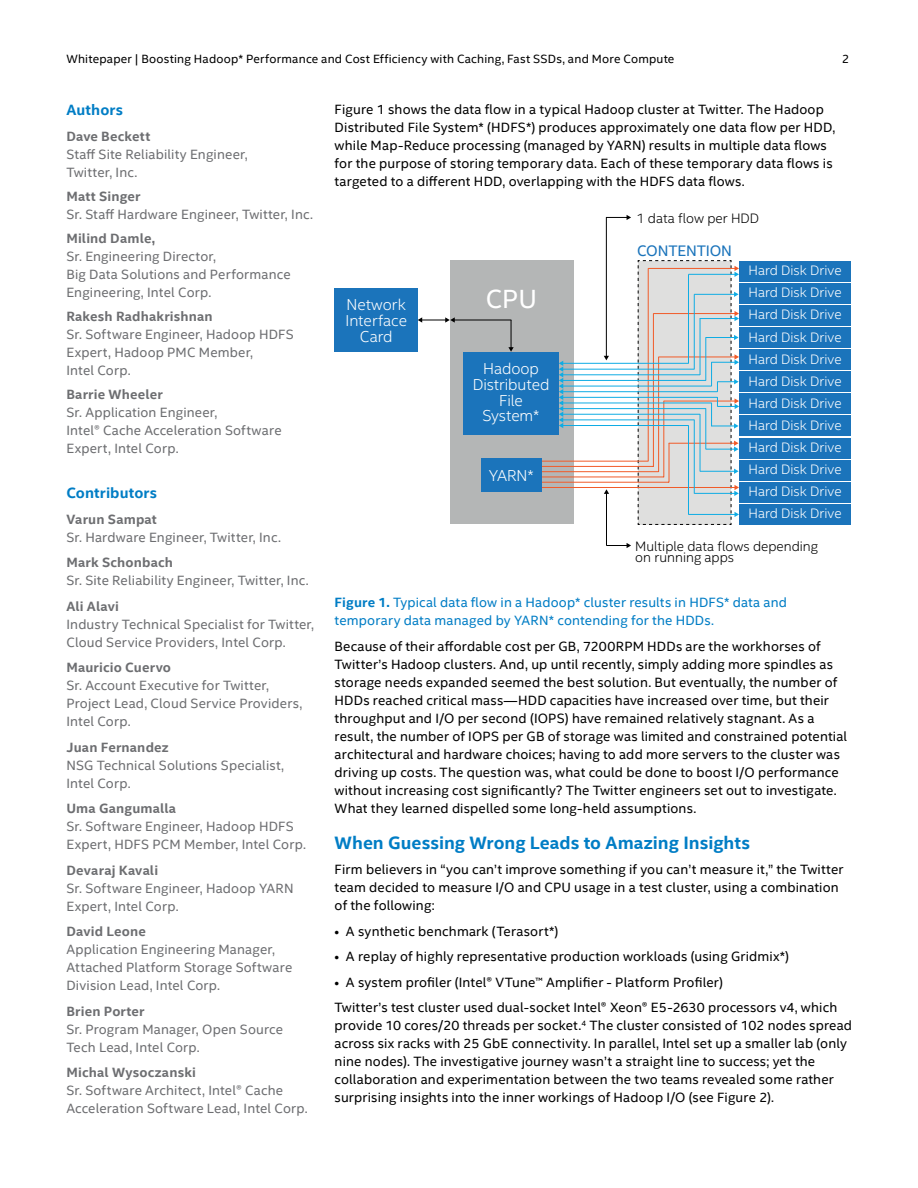
<style>
.page{position:relative;width:918px;height:1188px;background:#fff}
.page>*{position:absolute;margin:0;border:0;box-sizing:border-box;transform-origin:0 0}
.t1{font:26.4px "Intel Clear";color:#fff}
.t2{font:700 18px "Intel Clear";color:#007dc5}
.t3{font:300 15.75px/15.8px "Intel Clear";letter-spacing:-.005em;color:#fff;text-align:center}
.t4{font:15.3px "Intel Clear";letter-spacing:-.01em;color:#1b74bb}
.t5{font:700 15px "Intel Clear";letter-spacing:.01em;color:#007dc5}
.t6{font:300 13.65px/22px "Intel Clear";color:#fff;text-align:justify}
.t7{font:300 13.65px/11.6px "Intel Clear";color:#000}
.t8{font:13.5px/18px "Intel Clear";letter-spacing:.01em;color:#000}
.t9{font:13.5px/18px "Intel Clear";letter-spacing:.01em;color:#6d6e71}
.t10{font:700 13.5px "Intel Clear";letter-spacing:.015em;color:#6d6e71}
.t11{font:13.5px/18px "Intel Clear";letter-spacing:.015em;color:#007dc5}
.t12{font:12px "Intel Clear";letter-spacing:.015em;color:#000}
.s1{font-weight:700}
</style>
<div class="page">
<div style="left:450px;top:261px;width:123px;height:263px;background:#b4b6b6"></div>
<div style="left:335px;top:288px;width:83px;height:64px;background:#1b74bb"></div>
<hr style="left:541px;top:466px;width:112px;height:1px;background:#f15b29">
<hr style="left:541px;top:471px;width:118px;height:1px;background:#f15b29">
<hr style="left:541px;top:477px;width:123px;height:1px;background:#f15b29">
<hr style="left:541px;top:482px;width:128px;height:1px;background:#f15b29">
<hr style="left:541px;top:487px;width:194px;height:1px;background:#f15b29">
<hr style="left:541px;top:461px;width:107px;height:1px;background:#f15b29">
<div style="left:481px;top:458px;width:60px;height:34px;background:#1b74bb"></div>
<hr style="left:563px;top:369px;width:131px;height:1px;background:#0face4">
<hr style="left:563px;top:375px;width:137px;height:1px;background:#0face4">
<hr style="left:563px;top:380px;width:143px;height:1px;background:#0face4">
<hr style="left:563px;top:386px;width:148px;height:1px;background:#0face4">
<hr style="left:563px;top:391px;width:154px;height:1px;background:#0face4">
<hr style="left:563px;top:397px;width:154px;height:1px;background:#0face4">
<hr style="left:563px;top:403px;width:149px;height:1px;background:#0face4">
<hr style="left:563px;top:408px;width:143px;height:1px;background:#0face4">
<hr style="left:563px;top:414px;width:137px;height:1px;background:#0face4">
<hr style="left:563px;top:420px;width:131px;height:1px;background:#0face4">
<hr style="left:563px;top:425px;width:125px;height:1px;background:#0face4">
<hr style="left:563px;top:363px;width:125px;height:1px;background:#0face4">
<svg style="left:559px;top:361px;width:4px;height:67px"></svg>
<svg style="left:637px;top:260px;width:102px;height:265px;background:#d6dadb"></svg>
<div style="left:463px;top:352px;width:96px;height:82px;background:#1b74bb"></div>
<div style="left:739px;top:482px;width:111px;height:20px;background:#1b74bb"></div>
<div style="left:739px;top:261px;width:111px;height:20px;background:#1b74bb"></div>
<div style="left:739px;top:504px;width:111px;height:20px;background:#1b74bb"></div>
<div style="left:739px;top:283px;width:111px;height:20px;background:#1b74bb"></div>
<div style="left:739px;top:305px;width:111px;height:20px;background:#1b74bb"></div>
<div style="left:739px;top:328px;width:111px;height:20px;background:#1b74bb"></div>
<div style="left:739px;top:350px;width:111px;height:20px;background:#1b74bb"></div>
<div style="left:739px;top:372px;width:111px;height:20px;background:#1b74bb"></div>
<div style="left:739px;top:394px;width:111px;height:20px;background:#1b74bb"></div>
<div style="left:739px;top:416px;width:111px;height:20px;background:#1b74bb"></div>
<div style="left:739px;top:438px;width:111px;height:20px;background:#1b74bb"></div>
<div style="left:739px;top:460px;width:111px;height:20px;background:#1b74bb"></div>
<hr style="left:454px;top:320px;width:57px;height:1px;background:#000">
<svg style="left:418px;top:317px;width:37px;height:6px"></svg>
<svg style="left:508px;top:320px;width:6px;height:32px"></svg>
<svg style="left:606px;top:215px;width:25px;height:5px"></svg>
<hr style="left:606px;top:217px;width:1px;height:140px;background:#000">
<svg style="left:604px;top:356px;width:5px;height:4px"></svg>
<svg style="left:607px;top:543px;width:24px;height:5px"></svg>
<hr style="left:606px;top:493px;width:1px;height:53px;background:#000">
<svg style="left:604px;top:489px;width:5px;height:5px"></svg>
<p class="t12" style="left:66px;top:51px;width:610px">Whitepaper | Boosting Hadoop* Performance and Cost Efficiency with Caching, Fast SSDs, and More Compute</p>
<p class="t12" style="left:842px;top:51px;width:9px">2</p>
<p class="t5" style="left:66px;top:99px;width:58px">Authors</p>
<p class="t10" style="left:66px;top:127px;width:85px">Dave Beckett</p>
<p class="t9" style="left:66px;top:145px;width:183px">Staff Site Reliability Engineer,<br>Twitter, Inc.</p>
<p class="t10" style="left:66px;top:187px;width:75px">Matt Singer</p>
<p class="t9" style="left:66px;top:205px;width:248px">Sr. Staff Hardware Engineer, Twitter, Inc.</p>
<p class="t10" style="left:66px;top:229px;width:90px">Milind Damle,</p>
<p class="t9" style="left:66px;top:247px;width:226px">Sr. Engineering Director,<br>Big Data Solutions and Performance<br>Engineering, Intel Corp.</p>
<p class="t10" style="left:66px;top:307px;width:148px">Rakesh Radhakrishnan</p>
<p class="t9" style="left:66px;top:325px;width:229px">Sr. Software Engineer, Hadoop HDFS<br>Expert, Hadoop PMC Member,<br>Intel Corp.</p>
<p class="t10" style="left:66px;top:385px;width:98px">Barrie Wheeler</p>
<p class="t9" style="left:66px;top:403px;width:217px">Sr. Application Engineer,<br>Intel® Cache Acceleration Software<br>Expert, Intel Corp.</p>
<p class="t5" style="left:66px;top:483px;width:92px">Contributors</p>
<p class="t10" style="left:66px;top:510px;width:92px">Varun Sampat</p>
<p class="t9" style="left:66px;top:528px;width:216px">Sr. Hardware Engineer, Twitter, Inc.</p>
<p class="t10" style="left:66px;top:553px;width:108px">Mark Schonbach</p>
<p class="t9" style="left:66px;top:571px;width:244px">Sr. Site Reliability Engineer, Twitter, Inc.</p>
<p class="t10" style="left:66px;top:597px;width:54px">Ali Alavi</p>
<p class="t9" style="left:66px;top:615px;width:249px">Industry Technical Specialist for Twitter,<br>Cloud Service Providers, Intel Corp.</p>
<p class="t10" style="left:66px;top:658px;width:106px">Mauricio Cuervo</p>
<p class="t9" style="left:66px;top:676px;width:237px">Sr. Account Executive for Twitter,<br>Project Lead, Cloud Service Providers,<br>Intel Corp.</p>
<p class="t10" style="left:66px;top:738px;width:104px">Juan Fernandez</p>
<p class="t9" style="left:66px;top:756px;width:219px">NSG Technical Solutions Specialist,<br>Intel Corp.</p>
<p class="t10" style="left:66px;top:799px;width:111px">Uma Gangumalla</p>
<p class="t9" style="left:66px;top:817px;width:241px">Sr. Software Engineer, Hadoop HDFS<br>Expert, HDFS PCM Member, Intel Corp.</p>
<p class="t10" style="left:66px;top:861px;width:93px">Devaraj Kavali</p>
<p class="t9" style="left:66px;top:879px;width:229px">Sr. Software Engineer, Hadoop YARN<br>Expert, Intel Corp.</p>
<p class="t10" style="left:66px;top:922px;width:81px">David Leone</p>
<p class="t9" style="left:66px;top:940px;width:227px">Application Engineering Manager,<br>Attached Platform Storage Software<br>Division Lead, Intel Corp.</p>
<p class="t10" style="left:66px;top:1002px;width:80px">Brien Porter</p>
<p class="t9" style="left:66px;top:1020px;width:218px">Sr. Program Manager, Open Source<br>Tech Lead, Intel Corp.</p>
<p class="t10" style="left:66px;top:1063px;width:131px">Michal Wysoczanski</p>
<p class="t9" style="left:66px;top:1081px;width:243px">Sr. Software Architect, Intel® Cache<br>Acceleration Software Lead, Intel Corp.</p>
<p class="t8" style="left:335px;top:100px;width:502px">Figure 1 shows the data flow in a typical Hadoop cluster at Twitter. The Hadoop Distributed File System* (HDFS*) produces approximately one data flow per HDD, while Map-Reduce processing (managed by YARN) results in multiple data flows for the purpose of storing temporary data. Each of these temporary data flows is targeted to a different HDD, overlapping with the HDFS data flows.</p>
<p class="t7" style="left:636px;top:212px;width:124px">1 data flow per HDD</p>
<p class="t3" style="left:347px;top:297px;width:61px">Network</p>
<h1 class="t1" style="left:486px;top:281px;width:53px">CPU</h1>
<p class="t3" style="left:345px;top:312px;width:63px">Interface<br>Card</p>
<p class="t3" style="left:473px;top:360px;width:78px">Hadoop<br>Distributed<br>File<br>System*</p>
<p class="t3" style="left:489px;top:467px;width:46px">YARN*</p>
<p class="t4" style="left:637px;top:240px;width:96px">CONTENTION</p>
<p class="t6" style="left:749px;top:259px;width:95px">Hard Disk Drive</p>
<p class="t6" style="left:749px;top:281px;width:95px">Hard Disk Drive Hard Disk Drive Hard Disk Drive Hard Disk Drive Hard Disk Drive Hard Disk Drive Hard Disk Drive Hard Disk Drive Hard Disk Drive</p>
<p class="t6" style="left:749px;top:480px;width:95px">Hard Disk Drive</p>
<p class="t6" style="left:749px;top:502px;width:95px">Hard Disk Drive</p>
<p class="t7" style="left:635px;top:540px;width:184px">Multiple data flows depending on running apps</p>
<p class="t11" style="left:335px;top:593px;width:454px"><span class="s1">Figure 1.</span> Typical data flow in a Hadoop* cluster results in HDFS* data and temporary data managed by YARN* contending for the HDDs.</p>
<p class="t8" style="left:335px;top:637px;width:514px">Because of their affordable cost per GB, 7200RPM HDDs are the workhorses of Twitter’s Hadoop clusters. And, up until recently, simply adding more spindles as storage needs expanded seemed the best solution. But eventually, the number of HDDs reached critical mass—HDD capacities have increased over time, but their throughput and I/O per second (IOPS) have remained relatively stagnant. As a result, the number of IOPS per GB of storage was limited and constrained potential architectural and hardware choices; having to add more servers to the cluster was driving up costs. The question was, what could be done to boost I/O performance without increasing cost significantly? The Twitter engineers set out to investigate.<br>What they learned dispelled some long-held assumptions.</p>
<h2 class="t2" style="left:335px;top:830px;width:417px">When Guessing Wrong Leads to Amazing Insights</h2>
<p class="t8" style="left:335px;top:860px;width:510px">Firm believers in “you can’t improve something if you can’t measure it,” the Twitter team decided to measure I/O and CPU usage in a test cluster, using a combination of the following:</p>
<p class="t8" style="left:335px;top:922px;width:225px">• A synthetic benchmark (Terasort*)</p>
<p class="t8" style="left:335px;top:947px;width:456px">• A replay of highly representative production workloads (using Gridmix*)</p>
<p class="t8" style="left:335px;top:969px;width:504px;line-height:25.5px">• A system profiler (Intel® VTune™ Amplifier - Platform Profiler)<br>Twitter’s test cluster used dual-socket Intel® Xeon® E5-2630 processors v4, which</p>
<p class="t8" style="left:335px;top:1016px;width:519px">provide 10 cores/20 threads per socket.<sup>4</sup> The cluster consisted of 102 nodes spread across six racks with 25 GbE connectivity. In parallel, Intel set up a smaller lab (only nine nodes). The investigative journey wasn’t a straight line to success; yet the collaboration and experimentation between the two teams revealed some rather surprising insights into the inner workings of Hadoop I/O (see Figure 2).</p>
</div>
